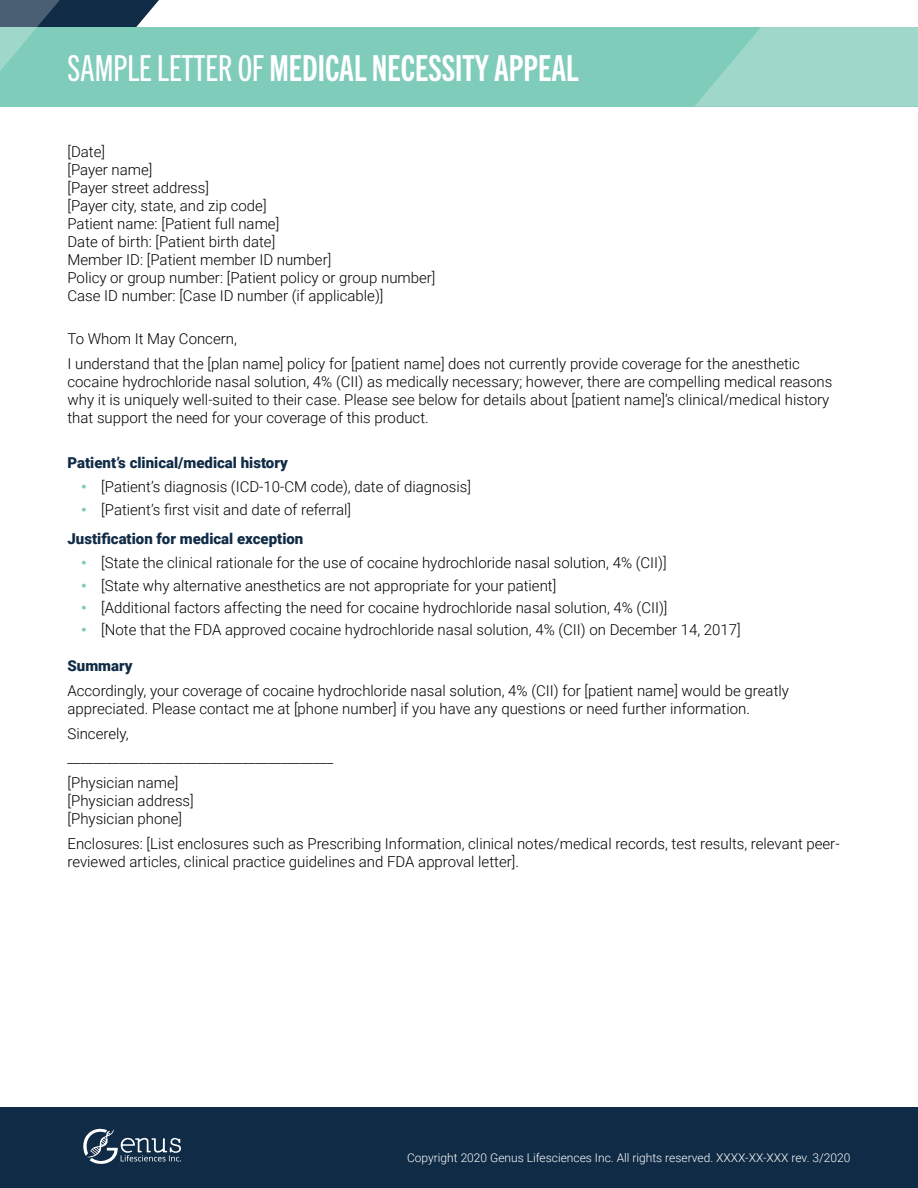
<style>
.page{position:relative;width:918px;height:1188px;background:#fff}
.page>*{position:absolute;margin:0;border:0;box-sizing:border-box;transform-origin:0 0}
.t1{font:36px "Trade Gothic Next LT Pro Bd Cm";color:#fff}
.t2{font:300 15px/18px "Roboto";color:#000}
.t3{font:900 15px "Roboto";color:#102b45}
.t4{font:300 12px "Roboto";color:#fff}
.s1{font-family:"Trade Gothic Next LT Pro Cm"}
.s2{font-weight:900;color:#80ccba}
.s3{font-weight:900;color:#102b45}
</style>
<div class="page">
<div style="left:0;top:1107px;width:918px;height:81px;background:#102b45"></div>
<svg style="left:83px;top:1129px;width:98px;height:35px"></svg>
<div style="left:0;top:27px;width:918px;height:79px;background:#80ccba"></div>
<svg style="left:0;top:0;width:159px;height:71px"></svg>
<svg style="left:695px;top:27px;width:223px;height:79px;background:#9ad6c8"></svg>
<h1 class="t1" style="left:68px;top:44px;width:513px"><span class="s1">SAMPLE LETTER OF</span> MEDICAL NECESSITY APPEAL</h1>
<p class="t2" style="left:68px;top:142px;width:370px">[Date]<br>[Payer name]<br>[Payer street address]<br>[Payer city, state, and zip code]<br>Patient name: [Patient full name]<br>Date of birth: [Patient birth date]<br>Member ID: [Patient member ID number]<br>Policy or group number: [Patient policy or group number]<br>Case ID number: [Case ID number (if applicable)]</p>
<p class="t2" style="left:68px;top:326px;width:734px;line-height:24.8px">To Whom It May Concern,<br>I understand that the [plan name] policy for [patient name] does not currently provide coverage for the anesthetic</p>
<p class="t2" style="left:68px;top:372px;width:766px">cocaine hydrochloride nasal solution, 4% (CII) as medically necessary; however, there are compelling medical reasons why it is uniquely well-suited to their case. Please see below for details about [patient name]’s clinical/medical history that support the need for your coverage of this product.</p>
<p class="t3" style="left:68px;top:452px;width:222px">Patient’s clinical/medical history</p>
<p class="t2" style="left:81px;top:477px;width:391px"><span class="s2">•</span> [Patient’s diagnosis (ICD-10-CM code), date of diagnosis]</p>
<p class="t2" style="left:68px;top:494px;width:285px;line-height:29.1px;text-indent:14px"><span class="s2">•</span> [Patient’s first visit and date of referral]<br><span class="s3">Justification for medical exception</span></p>
<p class="t2" style="left:81px;top:554px;width:587px"><span class="s2">•</span> [State the clinical rationale for the use of cocaine hydrochloride nasal solution, 4% (CII)]</p>
<p class="t2" style="left:81px;top:576px;width:477px"><span class="s2">•</span> [State why alternative anesthetics are not appropriate for your patient]</p>
<p class="t2" style="left:81px;top:598px;width:588px"><span class="s2">•</span> [Additional factors affecting the need for cocaine hydrochloride nasal solution, 4% (CII)]</p>
<p class="t2" style="left:81px;top:621px;width:661px"><span class="s2">•</span> [Note that the FDA approved cocaine hydrochloride nasal solution, 4% (CII) on December 14, 2017]</p>
<p class="t3" style="left:68px;top:655px;width:67px">Summary</p>
<p class="t2" style="left:68px;top:681px;width:723px">Accordingly, your coverage of cocaine hydrochloride nasal solution, 4% (CII) for [patient name] would be greatly appreciated. Please contact me at [phone number] if you have any questions or need further information.</p>
<p class="t2" style="left:68px;top:720px;width:267px;line-height:24.8px">Sincerely, _________________________________________ [Physician name]</p>
<p class="t2" style="left:68px;top:791px;width:128px">[Physician address] [Physician phone]</p>
<p class="t2" style="left:68px;top:834px;width:774px">Enclosures: [List enclosures such as Prescribing Information, clinical notes/medical records, test results, relevant peer&shy;reviewed articles, clinical practice guidelines and FDA approval letter].</p>
<p class="t4" style="left:407px;top:1150px;width:445px">Copyright 2020 Genus Lifesciences Inc. All rights reserved. XXXX-XX-XXX rev. 3/2020</p>
</div>
